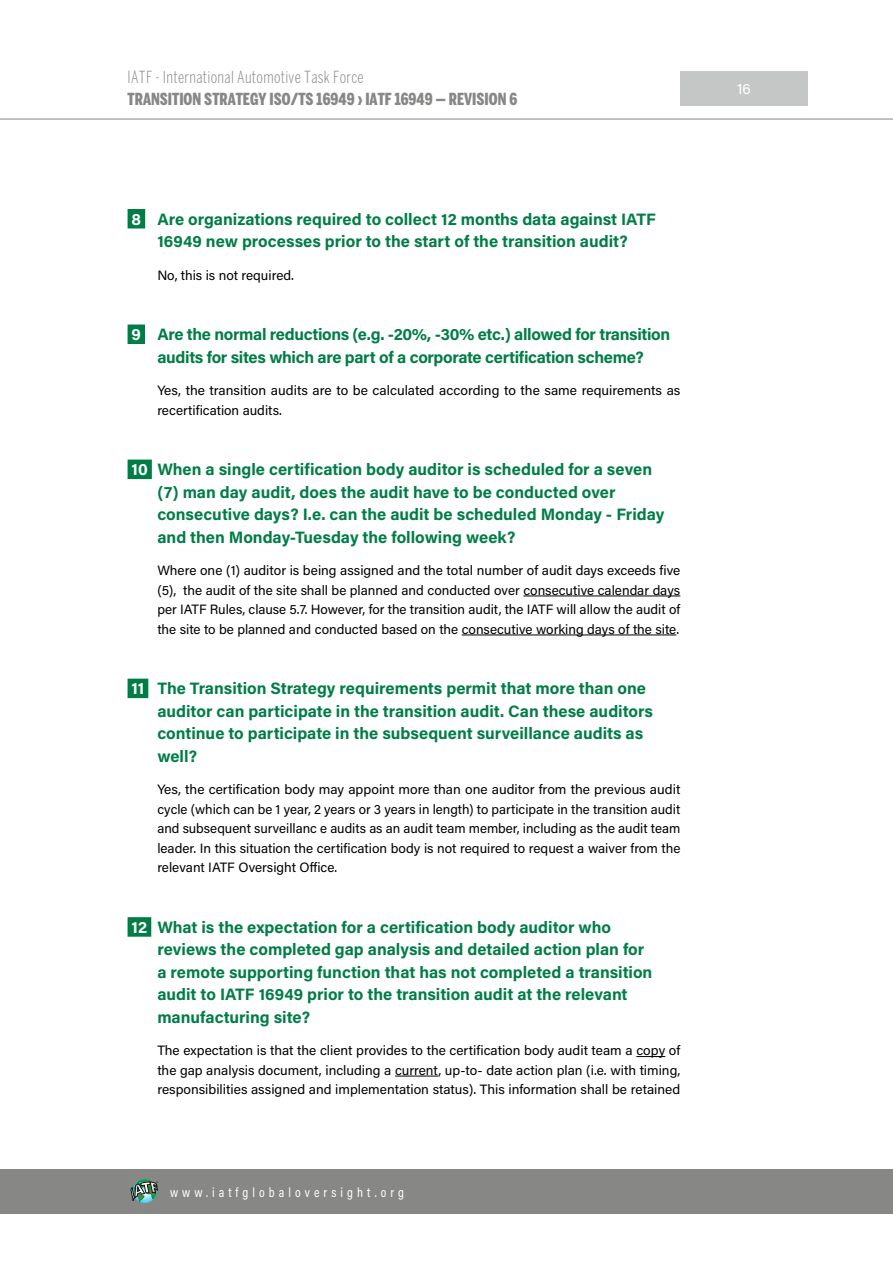
<style>
.page{position:relative;width:893px;height:1263px;background:#fff}
.page>*{position:absolute;margin:0;border:0;box-sizing:border-box;transform-origin:0 0}
.t1{font:700 16.5px/22.5px "Acumin Pro";color:#007d47}
.t2{font:700 16.5px/22.5px "Acumin Pro";letter-spacing:-.02em;color:#007d47;text-align:center}
.t3{font:900 extra-condensed 16.5px "Benton Sans";color:#878786}
.t4{font:300 extra-condensed 16.5px "Benton Sans";letter-spacing:.02em;color:#878786}
.t5{font:15px "Acumin Pro";color:#fff}
.t6{font:13.5px/19.5px "Acumin Pro";color:#000;text-align:justify}
.t7{font:13.5px "Acumin Pro Cond";letter-spacing:.3em;color:#fff}
.t8{font:300 2.25px "Helvetica Neue";color:#000}
.s1{color:#fff}
</style>
<div class="page">
<div style="left:0;top:1170px;width:893px;height:44px;background:#878786"></div>
<hr style="left:0;top:119px;width:893px;height:1px;background:#878786">
<div style="left:680px;top:71px;width:127px;height:34px;background:#c5c6c6"></div>
<svg style="left:131px;top:1179px;width:27px;height:24px"></svg>
<div style="left:128px;top:209px;width:17px;height:19px;background:#007d47"></div>
<div style="left:128px;top:324px;width:17px;height:20px;background:#007d47"></div>
<div style="left:128px;top:460px;width:24px;height:19px;background:#007d47"></div>
<hr style="left:523px;top:596px;width:157px;height:1px;background:#000">
<hr style="left:462px;top:635px;width:214px;height:1px;background:#000">
<div style="left:128px;top:679px;width:20px;height:19px;background:#007d47"></div>
<div style="left:128px;top:917px;width:23px;height:20px;background:#007d47"></div>
<svg style="left:636px;top:1056px;width:29px;height:1px"></svg>
<hr style="left:395px;top:1076px;width:43px;height:1px;background:#000">
<p class="t4" style="left:128px;top:67px;width:238px">IATF - International Automotive Task Force</p>
<p class="t3" style="left:128px;top:90px;width:391px">TRANSITION STRATEGY ISO/TS 16949 › IATF 16949 — REVISION 6</p>
<p class="t1" style="left:132px;top:207px;width:526px;text-align:center"><span class="s1">8</span> Are organizations required to collect 12 months data against IATF<br>16949 new processes prior to the start of the transition audit?</p>
<p class="t6" style="left:157px;top:264px;width:138px">No, this is not required.</p>
<p class="t2" style="left:132px;top:323px;width:540px"><span class="s1">9</span> Are the normal reductions (e.g. -20%, -30% etc.) allowed for transition audits for sites which are part of a corporate certification scheme?</p>
<p class="t6" style="left:157px;top:380px;width:524px">Yes, the transition audits are to be calculated according to the same requirements as recertification audits.</p>
<p class="t1" style="left:157px;top:458px;width:508px;text-indent:-26px"><span class="s1">10</span> When a single certification body auditor is scheduled for a seven (7) man day audit, does the audit have to be conducted over consecutive days? I.e. can the audit be scheduled Monday - Friday and then Monday-Tuesday the following week?</p>
<p class="t6" style="left:157px;top:560px;width:525px">Where one (1) auditor is being assigned and the total number of audit days exceeds five (5), the audit of the site shall be planned and conducted over consecutive calendar days per IATF Rules, clause 5.7. However, for the transition audit, the IATF will allow the audit of the site to be planned and conducted based on the consecutive working days of the site.</p>
<p class="t1" style="left:157px;top:677px;width:497px;text-indent:-26px"><span class="s1">11</span> The Transition Strategy requirements permit that more than one auditor can participate in the transition audit. Can these auditors continue to participate in the subsequent surveillance audits as well?</p>
<p class="t6" style="left:157px;top:779px;width:525px">Yes, the certification body may appoint more than one auditor from the previous audit cycle (which can be 1 year, 2 years or 3 years in length) to participate in the transition audit and subsequent surveillanc e audits as an audit team member, including as the audit team leader. In this situation the certification body is not required to request a waiver from the relevant IATF Oversight Office.</p>
<p class="t1" style="left:157px;top:915px;width:497px;text-indent:-26px"><span class="s1">12</span> What is the expectation for a certification body auditor who reviews the completed gap analysis and detailed action plan for a remote supporting function that has not completed a transition audit to IATF 16949 prior to the transition audit at the relevant manufacturing site?</p>
<p class="t6" style="left:157px;top:1040px;width:524px">The expectation is that the client provides to the certification body audit team a copy of the gap analysis document, including a current, up-to- date action plan (i.e. with timing, responsibilities assigned and implementation status). This information shall be retained</p>
<p class="t8" style="left:157px;top:1180px;width:3px">®</p>
<p class="t7" style="left:170px;top:1184px;width:235px">www.iatfglobaloversight.org</p>
<p class="t5" style="left:737px;top:78px;width:15px">16</p>
</div>
